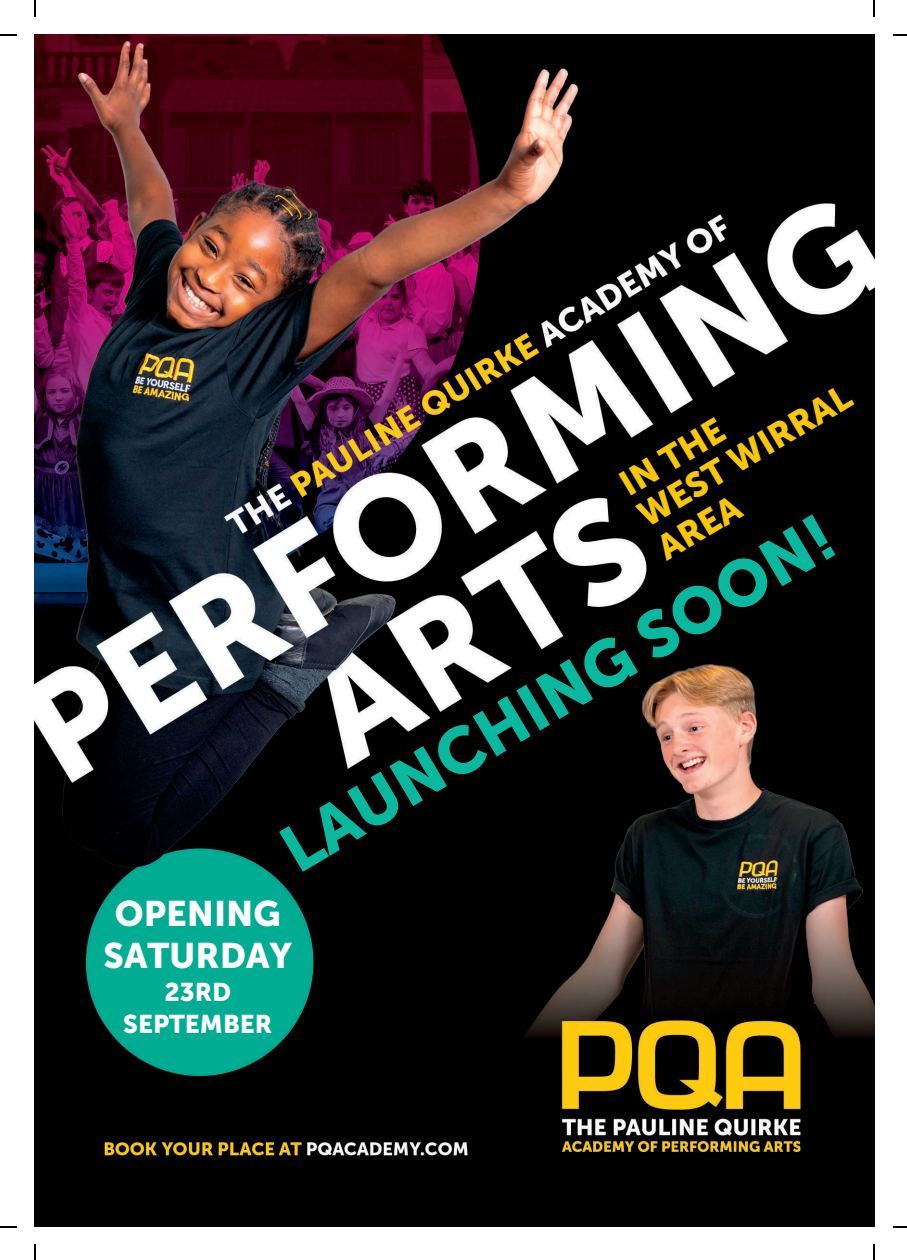
<style>
.page{position:relative;width:907px;height:1260px;background:#fff}
.page>*{position:absolute;margin:0;border:0;box-sizing:border-box;transform-origin:0 0}
.t1{font:65px "Museo Sans 900";color:#09b89e}
.t2{font:35.4px "Museo Sans 900";color:#fff}
.t3{font:34.8px/38.4px "Museo Sans 900";color:#f9c709}
.t4{font:25.6px "Museo Sans 900";color:#fff}
</style>
<div class="page">
<img style="left:34px;top:34px;width:840px;height:1192px">
<svg style="left:34px;top:0;width:2px;height:16px"></svg>
<svg style="left:0;top:34px;width:16px;height:2px"></svg>
<svg style="left:873px;top:0;width:1px;height:16px"></svg>
<svg style="left:893px;top:34px;width:14px;height:2px"></svg>
<svg style="left:34px;top:1244px;width:2px;height:15px"></svg>
<svg style="left:0;top:1226px;width:16px;height:1px"></svg>
<svg style="left:873px;top:1244px;width:1px;height:15px"></svg>
<svg style="left:893px;top:1226px;width:14px;height:1px"></svg>
<p class="t3" style="left:631px;top:501px;width:244px;rotate:-31deg">WEST WIRRAL<br>AREA</p>
<p class="t3" style="left:613px;top:470px;width:117px;rotate:-31deg">IN THE</p>
<p class="t1" style="left:267px;top:823px;width:633px;rotate:-31deg">LAUNCHING SOON!</p>
<p class="t2" style="left:115px;top:892px;width:167px">OPENING</p>
<p class="t2" style="left:104px;top:934px;width:190px">SATURDAY</p>
<p class="t4" style="left:164px;top:976px;width:68px">23RD</p>
<p class="t4" style="left:123px;top:1008px;width:150px">SEPTEMBER</p>
</div>
